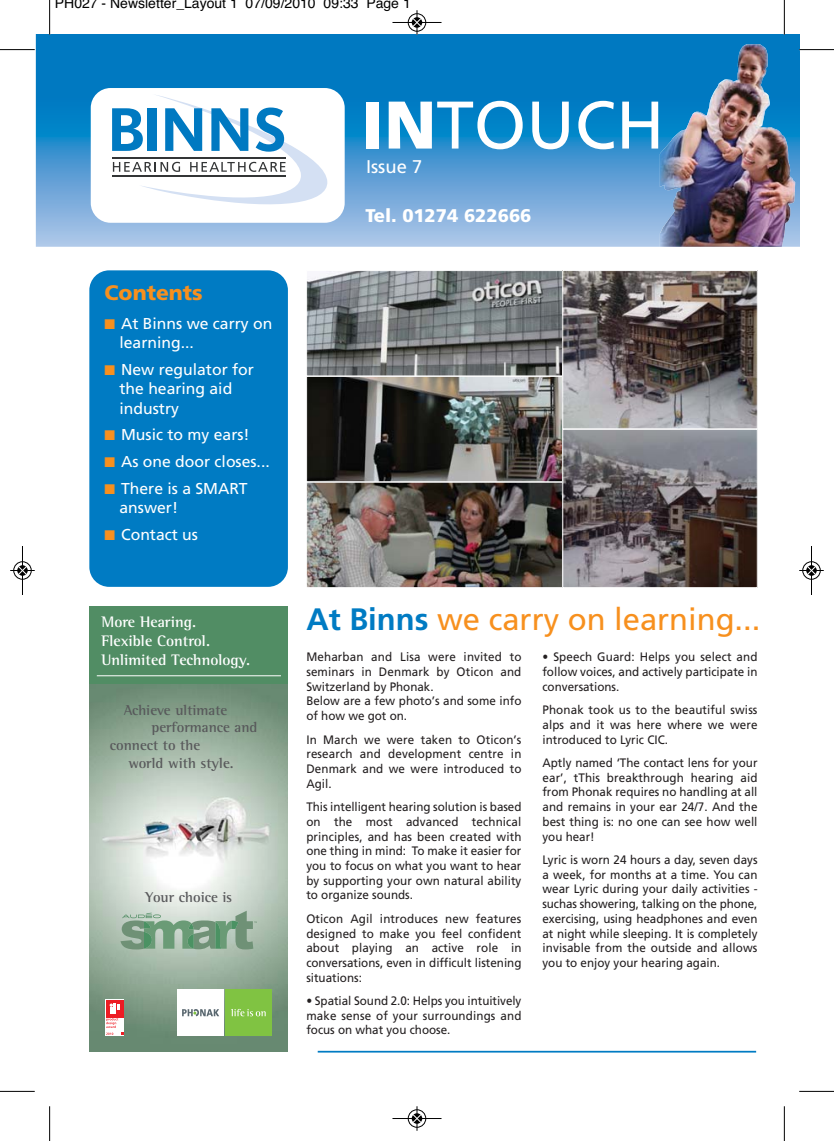
<style>
.page{position:relative;width:834px;height:1141px;background:#fff}
.page>*{position:absolute;margin:0;border:0;box-sizing:border-box;transform-origin:0 0}
.t1{font:67.2px "Frutiger";color:#fff}
.t2{font:30.97px "Frutiger";color:#f7901e}
.t3{font:900 21px "Frutiger";color:#f7901e}
.t4{font:900 18.38px "Frutiger";color:#fff}
.t5{font:18.38px "Frutiger";color:#fff}
.t6{font:15.75px/19.2px "Frutiger";color:#fff}
.t7{font:700 15.58px/18.7px "Rotis Semi Serif";color:#fff}
.t8{font:700 14.7px "Rotis Semi Serif";color:#58595b}
.t9{font:14px "Helvetica";color:#000}
.t10{font:12.25px/14.7px "Frutiger";color:#231f20;text-align:justify;scale:.95 1}
.s1{color:#f7901e}
.s2{font-weight:900}
.s3{font-weight:700;color:#007bc3}
</style>
<div class="page">
<svg style="left:36px;top:35px;width:763px;height:212px;background:#3791ce"></svg>
<div style="left:91px;top:88px;width:253px;height:135px;background:#fff;border-radius:20px"></div>
<img style="left:659px;top:44px;width:136px;height:203px">
<svg style="left:112px;top:95px;width:216px;height:110px"></svg>
<hr style="left:112px;top:157px;width:174px;height:1px;background:#333536">
<hr style="left:112px;top:175px;width:174px;height:2px;background:#333536">
<div style="left:89px;top:270px;width:199px;height:317px;background:#007bc3;border-radius:20px"></div>
<hr style="left:317px;top:1051px;width:439px;height:2px;background:#007bc3">
<img style="left:90px;top:684px;width:198px;height:368px">
<div style="left:90px;top:607px;width:198px;height:77px;background:#518d64"></div>
<div style="left:225px;top:989px;width:47px;height:47px;background:#80c342"></div>
<svg style="left:231px;top:1009px;width:34px;height:7px"></svg>
<div style="left:177px;top:989px;width:47px;height:47px;background:#fff"></div>
<svg style="left:182px;top:1009px;width:37px;height:7px"></svg>
<svg style="left:120px;top:911px;width:137px;height:38px;background:#91af98"></svg>
<svg style="left:105px;top:999px;width:19px;height:37px"></svg>
<div style="left:106px;top:1000px;width:17px;height:17px;background:#ed1c24"></div>
<svg style="left:106px;top:1003px;width:17px;height:32px"></svg>
<hr style="left:97px;top:675px;width:184px;height:1px;background:#fff">
<img style="left:308px;top:272px;width:447px;height:314px">
<div style="left:306px;top:270px;width:256px;height:106px;border:1px solid #fff"></div>
<div style="left:306px;top:376px;width:256px;height:106px;border:1px solid #fff"></div>
<div style="left:306px;top:482px;width:256px;height:106px;border:1px solid #fff"></div>
<div style="left:562px;top:270px;width:195px;height:159px;border:1px solid #fff"></div>
<div style="left:562px;top:429px;width:195px;height:159px;border:1px solid #fff"></div>
<hr style="left:49px;top:0;width:1px;height:35px;background:#000">
<hr style="left:0;top:49px;width:35px;height:1px;background:#000">
<hr style="left:783px;top:0;width:1px;height:35px;background:#000">
<hr style="left:799px;top:49px;width:34px;height:1px;background:#000">
<hr style="left:49px;top:1106px;width:1px;height:35px;background:#000">
<hr style="left:0;top:1091px;width:35px;height:1px;background:#000">
<hr style="left:783px;top:1106px;width:1px;height:35px;background:#000">
<hr style="left:799px;top:1091px;width:34px;height:1px;background:#000">
<div style="left:407px;top:13px;width:19px;height:19px;border:1px solid #fff;border-radius:50%"></div>
<hr style="left:392px;top:22px;width:49px;height:1px;background:#000">
<div style="left:408px;top:14px;width:18px;height:17px;border:1px solid #000;border-radius:50%"></div>
<svg style="left:412px;top:10px;width:9px;height:25px"></svg>
<div style="left:407px;top:1109px;width:19px;height:19px;border:1px solid #fff;border-radius:50%"></div>
<hr style="left:392px;top:1118px;width:49px;height:1px;background:#000">
<div style="left:408px;top:1110px;width:18px;height:17px;border:1px solid #000;border-radius:50%"></div>
<svg style="left:412px;top:1106px;width:9px;height:25px"></svg>
<div style="left:13px;top:561px;width:19px;height:19px;border:1px solid #fff;border-radius:50%"></div>
<hr style="left:22px;top:546px;width:1px;height:49px;background:#000">
<div style="left:14px;top:562px;width:17px;height:17px;border:1px solid #000;border-radius:50%"></div>
<svg style="left:10px;top:566px;width:25px;height:9px"></svg>
<div style="left:802px;top:561px;width:18px;height:19px;border:1px solid #fff;border-radius:50%"></div>
<hr style="left:811px;top:546px;width:1px;height:49px;background:#000">
<div style="left:802px;top:562px;width:18px;height:17px;border:1px solid #000;border-radius:50%"></div>
<svg style="left:799px;top:566px;width:24px;height:9px"></svg>
<p class="t9" style="left:55px;top:-2px;width:357px">PH027 - Newsletter_Layout 1 07/09/2010 09:33 Page 1</p>
<h3 class="t3" style="left:105px;top:284px;width:99px">Contents</h3>
<p class="t6" style="left:119px;top:315px;width:154px;text-indent:-15px"><span class="s1">■</span> At Binns we carry on learning...</p>
<p class="t6" style="left:119px;top:361px;width:136px;text-indent:-15px"><span class="s1">■</span> New regulator for the hearing aid industry</p>
<p class="t6" style="left:105px;top:426px;width:146px"><span class="s1">■</span> Music to my ears!</p>
<p class="t6" style="left:105px;top:453px;width:167px"><span class="s1">■</span> As one door closes...</p>
<p class="t6" style="left:119px;top:480px;width:130px;text-indent:-15px"><span class="s1">■</span> There is a SMART answer!</p>
<p class="t6" style="left:105px;top:526px;width:95px"><span class="s1">■</span> Contact us</p>
<p class="t7" style="left:101px;top:614px;width:150px">More Hearing.<br>Flexible Control.<br>Unlimited Technology.</p>
<p class="t8" style="left:124px;top:704px;width:105px">Achieve ultimate</p>
<p class="t8" style="left:151px;top:722px;width:107px">performance and</p>
<p class="t8" style="left:110px;top:740px;width:92px">connect to the</p>
<p class="t8" style="left:128px;top:757px;width:107px">world with style.</p>
<p class="t8" style="left:145px;top:892px;width:89px">Your choice is</p>
<h1 class="t1" style="left:361px;top:98px;width:304px"><span class="s2">IN</span>TOUCH</h1>
<h3 class="t5" style="left:366px;top:159px;width:58px">Issue 7</h3>
<h3 class="t4" style="left:365px;top:208px;width:167px">Tel. 01274 622666</h3>
<h2 class="t2" style="left:306px;top:606px;width:455px"><span class="s3">At Binns</span> we carry on learning...</h2>
<p class="t10" style="left:306px;top:651px;width:228px;text-align:left">Meharban and Lisa were invited to seminars in Denmark by Oticon and<br>Switzerland by Phonak.<br>Below are a few photo’s and some info of how we got on.</p>
<p class="t10" style="left:306px;top:733px;width:228px">In March we were taken to Oticon’s research and development centre in Denmark and we were introduced to Agil.</p>
<p class="t10" style="left:306px;top:800px;width:228px">This intelligent hearing solution is based on the most advanced technical principles, and has been created with one thing in mind: To make it easier for you to focus on what you want to hear by supporting your own natural ability to organize sounds.</p>
<p class="t10" style="left:306px;top:912px;width:228px">Oticon Agil introduces new features designed to make you feel confident about playing an active role in conversations, even in difficult listening situations:</p>
<p class="t10" style="left:306px;top:994px;width:228px">• Spatial Sound 2.0: Helps you intuitively make sense of your surroundings and focus on what you choose.</p>
<p class="t10" style="left:542px;top:651px;width:228px">• Speech Guard: Helps you select and follow voices, and actively participate in conversations.</p>
<p class="t10" style="left:542px;top:703px;width:228px">Phonak took us to the beautiful swiss alps and it was here where we were introduced to Lyric CIC.</p>
<p class="t10" style="left:542px;top:756px;width:228px">Aptly named ‘The contact lens for your ear’, t This breakthrough hearing aid from Phonak requires no handling at all and remains in your ear 24/7. And the best thing is: no one can see how well you hear!</p>
<p class="t10" style="left:542px;top:853px;width:228px">Lyric is worn 24 hours a day, seven days a week, for months at a time. You can wear Lyric during your daily activities - suchas showering, talking on the phone, exercising, using headphones and even at night while sleeping. It is completely invisable from the outside and allows you to enjoy your hearing again.</p>
</div>
